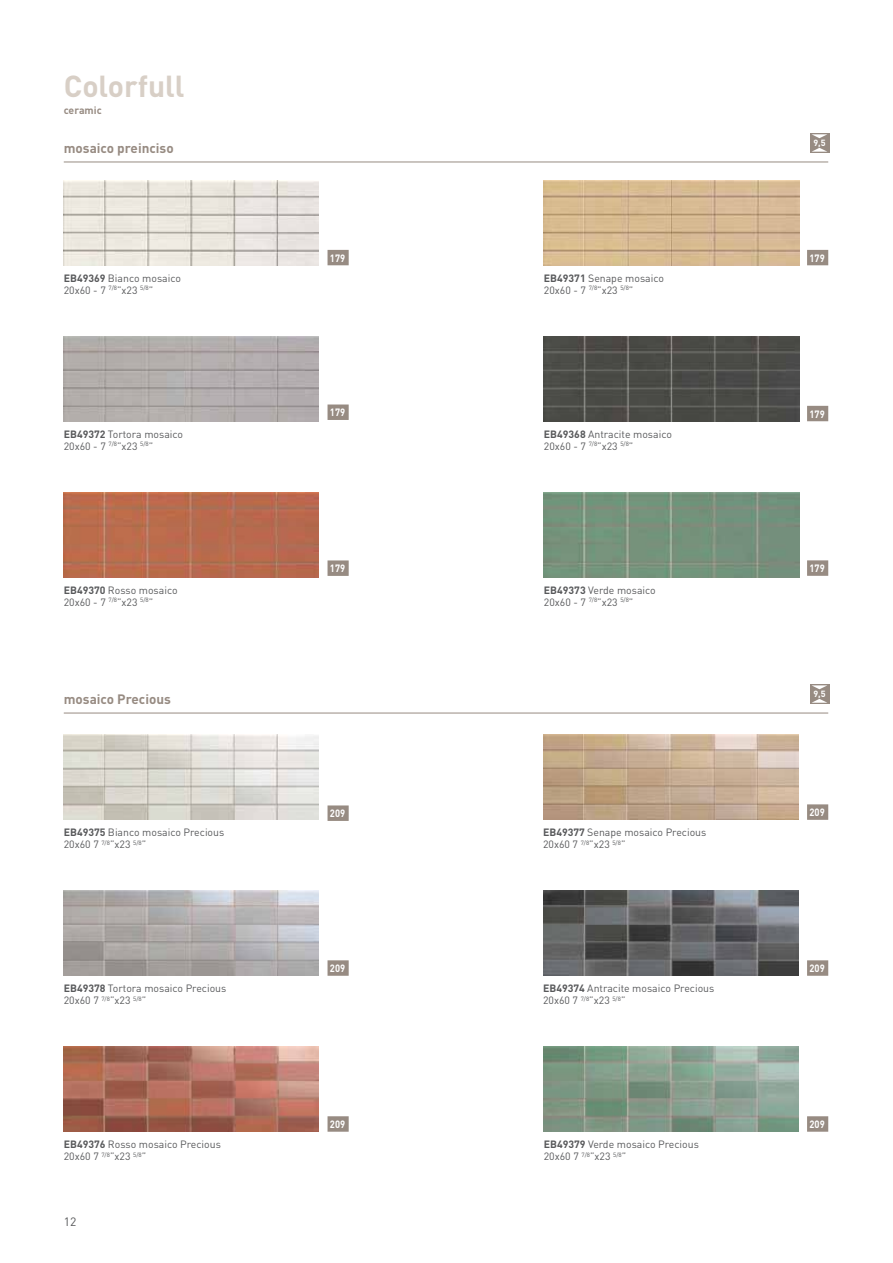
<style>
.page{position:relative;width:893px;height:1263px;background:#fff}
.page>*{position:absolute;margin:0;border:0;box-sizing:border-box;transform-origin:0 0}
.t1{font:700 30px "DIN Pro";color:#d8cfc6}
.t2{font:700 13.5px "DIN Pro";color:#978b82}
.t3{font:12px "DIN Pro";color:#58595b}
.t4{font:10.5px/12px "DIN Pro";color:#58595b}
.t5{font:700 10.5px "DIN Pro";color:#fff;scale:.89 1}
.t6{font:700 10.5px "DIN Pro";color:#978b82}
.t7{font:700 8.85px "DIN Pro";color:#fff}
.s1{font-weight:700}
</style>
<div class="page">
<img style="left:64px;top:180px;width:255px;height:85px">
<div style="left:328px;top:250px;width:21px;height:15px;background:#978b82"></div>
<img style="left:64px;top:735px;width:255px;height:85px">
<div style="left:328px;top:805px;width:21px;height:16px;background:#978b82;border:2px solid #978b82"></div>
<img style="left:543px;top:735px;width:255px;height:85px">
<div style="left:807px;top:804px;width:21px;height:16px;background:#978b82;border:2px solid #978b82"></div>
<img style="left:64px;top:336px;width:255px;height:85px">
<div style="left:328px;top:404px;width:21px;height:16px;background:#978b82;border:2px solid #978b82"></div>
<img style="left:64px;top:891px;width:255px;height:85px">
<div style="left:328px;top:960px;width:21px;height:16px;background:#978b82;border:2px solid #978b82"></div>
<img style="left:543px;top:891px;width:255px;height:85px">
<div style="left:807px;top:960px;width:21px;height:16px;background:#978b82;border:2px solid #978b82"></div>
<img style="left:64px;top:492px;width:255px;height:85px">
<div style="left:328px;top:560px;width:21px;height:16px;background:#978b82;border:2px solid #978b82"></div>
<img style="left:64px;top:1047px;width:255px;height:85px">
<div style="left:328px;top:1116px;width:21px;height:16px;background:#978b82;border:2px solid #978b82"></div>
<img style="left:544px;top:1047px;width:255px;height:85px">
<div style="left:807px;top:1116px;width:21px;height:16px;background:#978b82;border:2px solid #978b82"></div>
<img style="left:544px;top:180px;width:255px;height:85px">
<div style="left:807px;top:250px;width:21px;height:15px;background:#978b82"></div>
<img style="left:544px;top:336px;width:255px;height:85px">
<div style="left:807px;top:406px;width:21px;height:15px;background:#978b82"></div>
<img style="left:544px;top:492px;width:255px;height:85px">
<div style="left:807px;top:560px;width:21px;height:16px;background:#978b82;border:2px solid #978b82"></div>
<hr style="left:64px;top:162px;width:764px;height:1px;background:#978b82">
<div style="left:810px;top:133px;width:19px;height:20px;background:#978b82"></div>
<svg style="left:812px;top:134px;width:15px;height:4px"></svg>
<svg style="left:812px;top:148px;width:15px;height:4px"></svg>
<hr style="left:64px;top:713px;width:764px;height:1px;background:#978b82">
<div style="left:810px;top:684px;width:19px;height:20px;background:#978b82"></div>
<svg style="left:812px;top:685px;width:15px;height:4px"></svg>
<svg style="left:812px;top:699px;width:15px;height:4px"></svg>
<h1 class="t1" style="left:64px;top:67px;width:122px">Colorfull</h1>
<p class="t6" style="left:64px;top:104px;width:40px">ceramic</p>
<p class="t2" style="left:64px;top:139px;width:111px">mosaico preinciso</p>
<p class="t7" style="left:813px;top:137px;width:14px">9,5</p>
<p class="t5" style="left:330px;top:251px;width:19px">179</p>
<p class="t5" style="left:809px;top:251px;width:19px">179</p>
<p class="t4" style="left:64px;top:272px;width:119px"><span class="s1">EB49369</span> Bianco mosaico<br>20x60 - 7 <sup>7/8</sup>”x23 <sup>5/8</sup>”</p>
<p class="t4" style="left:544px;top:272px;width:122px"><span class="s1">EB49371</span> Senape mosaico<br>20x60 - 7 <sup>7/8</sup>”x23 <sup>5/8</sup>”</p>
<p class="t5" style="left:330px;top:405px;width:19px">179</p>
<p class="t5" style="left:809px;top:407px;width:19px">179</p>
<p class="t4" style="left:64px;top:428px;width:121px"><span class="s1">EB49372</span> Tortora mosaico<br>20x60 - 7 <sup>7/8</sup>”x23 <sup>5/8</sup>”</p>
<p class="t4" style="left:544px;top:428px;width:129px"><span class="s1">EB49368</span> Antracite mosaico<br>20x60 - 7 <sup>7/8</sup>”x23 <sup>5/8</sup>”</p>
<p class="t5" style="left:330px;top:561px;width:19px">179</p>
<p class="t5" style="left:809px;top:561px;width:19px">179</p>
<p class="t4" style="left:64px;top:583px;width:115px"><span class="s1">EB49370</span> Rosso mosaico<br>20x60 - 7 <sup>7/8</sup>”x23 <sup>5/8</sup>”</p>
<p class="t4" style="left:544px;top:583px;width:113px"><span class="s1">EB49373</span> Verde mosaico<br>20x60 - 7 <sup>7/8</sup>”x23 <sup>5/8</sup>”</p>
<p class="t2" style="left:64px;top:690px;width:109px">mosaico Precious</p>
<p class="t7" style="left:813px;top:688px;width:14px">9,5</p>
<p class="t5" style="left:330px;top:806px;width:19px">209</p>
<p class="t5" style="left:809px;top:805px;width:19px">209</p>
<p class="t4" style="left:64px;top:826px;width:162px"><span class="s1">EB49375</span> Bianco mosaico Precious<br>20x60 7 <sup>7/8</sup>”x23 <sup>5/8</sup>”</p>
<p class="t4" style="left:543px;top:826px;width:165px"><span class="s1">EB49377</span> Senape mosaico Precious<br>20x60 7 <sup>7/8</sup>”x23 <sup>5/8</sup>”</p>
<p class="t5" style="left:330px;top:961px;width:19px">209</p>
<p class="t5" style="left:809px;top:961px;width:19px">209</p>
<p class="t4" style="left:64px;top:982px;width:164px"><span class="s1">EB49378</span> Tortora mosaico Precious<br>20x60 7 <sup>7/8</sup>”x23 <sup>5/8</sup>”</p>
<p class="t4" style="left:543px;top:982px;width:173px"><span class="s1">EB49374</span> Antracite mosaico Precious<br>20x60 7 <sup>7/8</sup>”x23 <sup>5/8</sup>”</p>
<p class="t5" style="left:330px;top:1117px;width:19px">209</p>
<p class="t5" style="left:809px;top:1117px;width:19px">209</p>
<p class="t4" style="left:64px;top:1138px;width:159px"><span class="s1">EB49376</span> Rosso mosaico Precious<br>20x60 7 <sup>7/8</sup>”x23 <sup>5/8</sup>”</p>
<p class="t4" style="left:544px;top:1138px;width:157px"><span class="s1">EB49379</span> Verde mosaico Precious<br>20x60 7 <sup>7/8</sup>”x23 <sup>5/8</sup>”</p>
<p class="t3" style="left:64px;top:1214px;width:14px">12</p>
</div>
